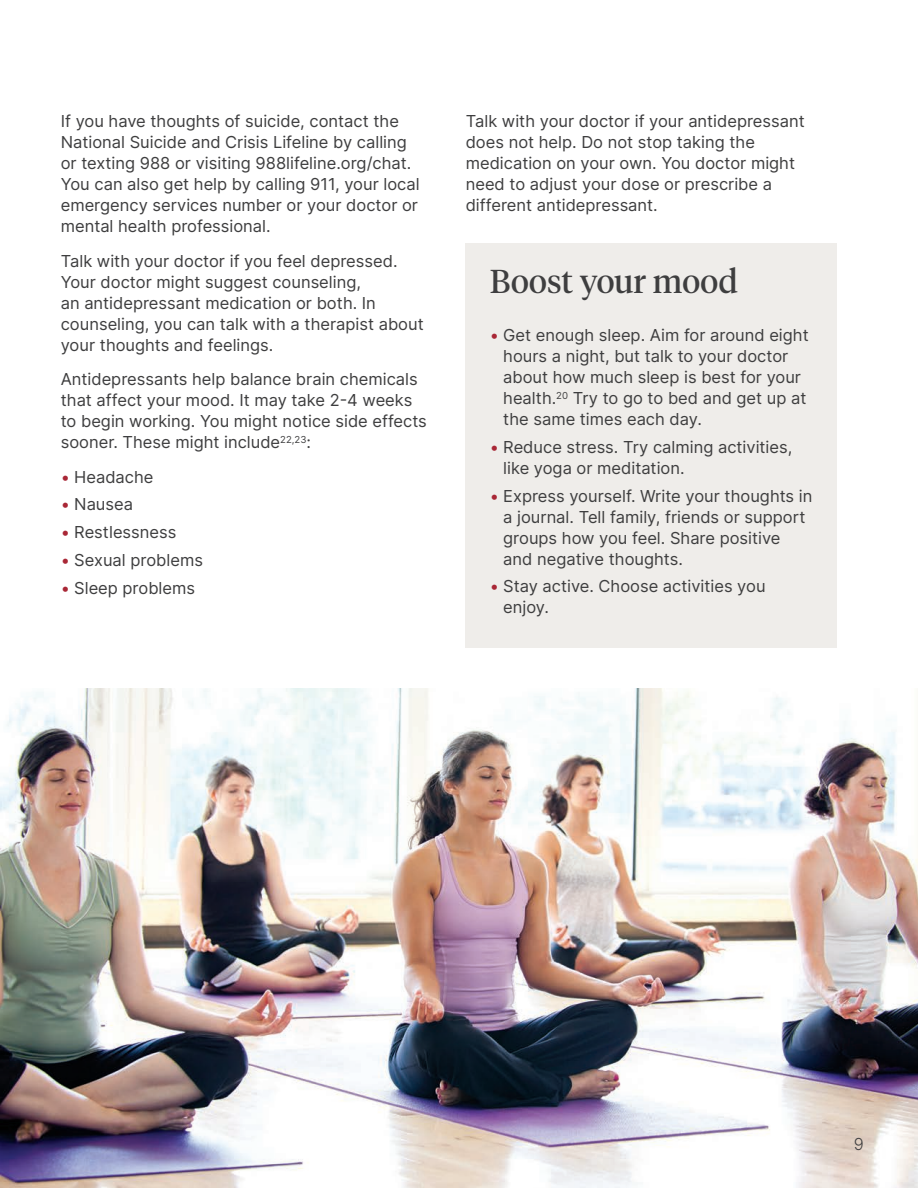
<style>
.page{position:relative;width:918px;height:1188px;background:#fff}
.page>*{position:absolute;margin:0;border:0;box-sizing:border-box;transform-origin:0 0}
._2nd_level_head{font:33px "Tiempos Headline";letter-spacing:.005em;color:#3e3e3f}
.body_copy{font:16.5px/21px "Inter";color:#3e3e3f}
.folio{font:300 16.5px "Inter";color:#3e3e3f}
.s1{color:#a92736}
</style>
<div class="page">
<img style="left:0;top:688px;width:918px;height:500px">
<div style="left:466px;top:243px;width:371px;height:405px;background:#efedea"></div>
<p class="body_copy" style="left:61px;top:110px;width:360px">If you have thoughts of suicide, contact the National Suicide and Crisis Lifeline by calling or texting 988 or visiting 988lifeline.org/chat.<br>You can also get help by calling 911, your local emergency services number or your doctor or mental health professional.</p>
<p class="body_copy" style="left:61px;top:250px;width:364px">Talk with your doctor if you feel depressed.<br>Your doctor might suggest counseling,<br>an antidepressant medication or both. In counseling, you can talk with a therapist about your thoughts and feelings.</p>
<p class="body_copy" style="left:61px;top:368px;width:368px">Antidepressants help balance brain chemicals that affect your mood. It may take 2-4 weeks to begin working. You might notice side effects sooner. These might include<sup>22,23</sup>:</p>
<p class="body_copy" style="left:61px;top:466px;width:94px"><span class="s1">•</span> Headache</p>
<p class="body_copy" style="left:61px;top:494px;width:74px"><span class="s1">•</span> Nausea</p>
<p class="body_copy" style="left:61px;top:521px;width:117px"><span class="s1">•</span> Restlessness</p>
<p class="body_copy" style="left:61px;top:549px;width:144px"><span class="s1">•</span> Sexual problems</p>
<p class="body_copy" style="left:61px;top:577px;width:136px"><span class="s1">•</span> Sleep problems</p>
<p class="body_copy" style="left:466px;top:110px;width:341px">Talk with your doctor if your antidepressant does not help. Do not stop taking the medication on your own. You doctor might need to adjust your dose or prescribe a different antidepressant.</p>
<p class="_2nd_level_head" style="left:490px;top:259px;width:250px">Boost your mood</p>
<p class="body_copy" style="left:503px;top:324px;width:307px;text-indent:-14px"><span class="s1">•</span> Get enough sleep. Aim for around eight hours a night, but talk to your doctor about how much sleep is best for your health. <sup>20</sup> Try to go to bed and get up at the same times each day.</p>
<p class="body_copy" style="left:503px;top:436px;width:291px;text-indent:-14px"><span class="s1">•</span> Reduce stress. Try calming activities, like yoga or meditation.</p>
<p class="body_copy" style="left:503px;top:485px;width:311px;text-indent:-14px"><span class="s1">•</span> Express yourself. Write your thoughts in a journal. Tell family, friends or support groups how you feel. Share positive and negative thoughts.</p>
<p class="body_copy" style="left:503px;top:575px;width:264px;text-indent:-14px"><span class="s1">•</span> Stay active. Choose activities you enjoy.</p>
<p class="folio" style="left:854px;top:1132px;width:12px">9</p>
</div>
